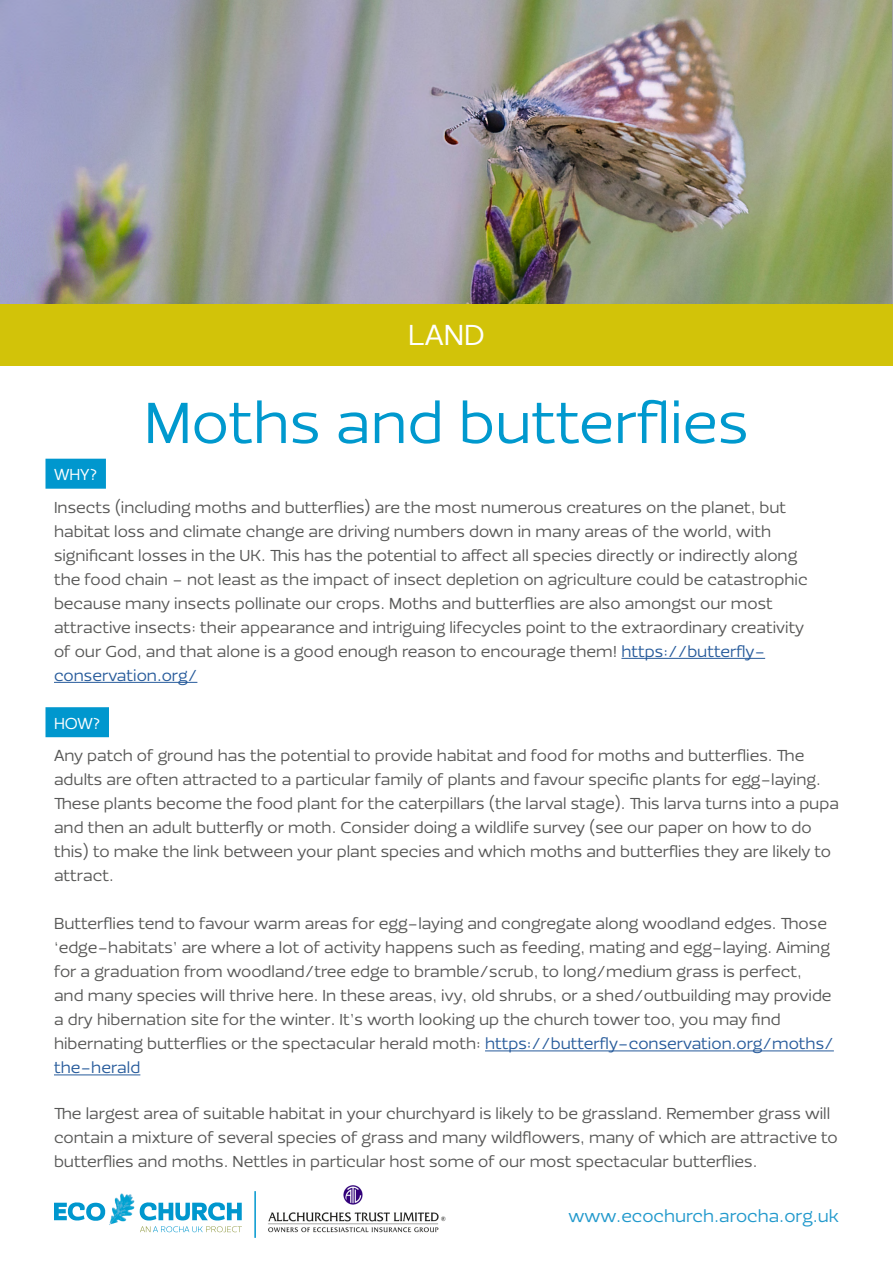
<style>
.page{position:relative;width:893px;height:1263px;background:#fff}
.page>*{position:absolute;margin:0;border:0;box-sizing:border-box;transform-origin:0 0}
.t1{font:60px "Ezzo";color:#0099ce}
.t2{font:30px "Ezzo";color:#fff}
.t3{font:18px "Ezzo";color:#29c}
.t4{font:16.5px/24px "Ezzo";color:#575756}
.t5{font:16.5px "Ezzo";color:#fff}
.s1{color:#275b9b}
</style>
<div class="page">
<img style="left:105px;top:1193px;width:42px;height:40px">
<svg style="left:54px;top:1202px;width:51px;height:19px"></svg>
<svg style="left:140px;top:1202px;width:102px;height:30px"></svg>
<div style="left:0;top:304px;width:893px;height:62px;background:#d2c309"></div>
<div style="left:45px;top:459px;width:61px;height:30px;background:#0097ce"></div>
<hr style="left:621px;top:658px;width:144px;height:1px;background:#275b9b">
<hr style="left:54px;top:682px;width:143px;height:1px;background:#275b9b">
<div style="left:45px;top:707px;width:64px;height:30px;background:#0097ce"></div>
<hr style="left:485px;top:1050px;width:349px;height:1px;background:#275b9b">
<hr style="left:54px;top:1074px;width:86px;height:1px;background:#275b9b">
<img style="left:0;top:0;width:891px;height:304px">
<hr style="left:254px;top:1191px;width:2px;height:47px;background:#0097ce">
<img style="left:268px;top:1185px;width:178px;height:48px">
<h2 class="t2" style="left:408px;top:316px;width:78px">LAND</h2>
<h1 class="t1" style="left:144px;top:385px;width:606px">Moths and butterflies</h1>
<p class="t5" style="left:54px;top:464px;width:45px">WHY?</p>
<p class="t4" style="left:54px;top:495px;width:755px">Insects (including moths and butterflies) are the most numerous creatures on the planet, but habitat loss and climate change are driving numbers down in many areas of the world, with significant losses in the UK. This has the potential to affect all species directly or indirectly along the food chain - not least as the impact of insect depletion on agriculture could be catastrophic because many insects pollinate our crops. Moths and butterflies are also amongst our most attractive insects: their appearance and intriguing lifecycles point to the extraordinary creativity of our God, and that alone is a good enough reason to encourage them! <span class="s1">https://butterfly&shy;conservation.org/</span></p>
<p class="t5" style="left:54px;top:713px;width:48px">HOW?</p>
<p class="t4" style="left:54px;top:744px;width:786px">Any patch of ground has the potential to provide habitat and food for moths and butterflies. The adults are often attracted to a particular family of plants and favour specific plants for egg-laying.<br>These plants become the food plant for the caterpillars (the larval stage). This larva turns into a pupa and then an adult butterfly or moth. Consider doing a wildlife survey (see our paper on how to do this) to make the link between your plant species and which moths and butterflies they are likely to attract.</p>
<p class="t4" style="left:54px;top:912px;width:781px">Butterflies tend to favour warm areas for egg-laying and congregate along woodland edges. Those ‘edge-habitats’ are where a lot of activity happens such as feeding, mating and egg-laying. Aiming for a graduation from woodland/tree edge to bramble/scrub, to long/medium grass is perfect, and many species will thrive here. In these areas, ivy, old shrubs, or a shed/outbuilding may provide a dry hibernation site for the winter. It’s worth looking up the church tower too, you may find hibernating butterflies or the spectacular herald moth: <span class="s1">https://butterfly-conservation.org/moths/ the-herald</span></p>
<p class="t4" style="left:54px;top:1101px;width:785px">The largest area of suitable habitat in your churchyard is likely to be grassland. Remember grass will contain a mixture of several species of grass and many wildflowers, many of which are attractive to butterflies and moths. Nettles in particular host some of our most spectacular butterflies.</p>
<p class="t3" style="left:568px;top:1204px;width:272px">www.ecochurch.arocha.org.uk</p>
</div>
